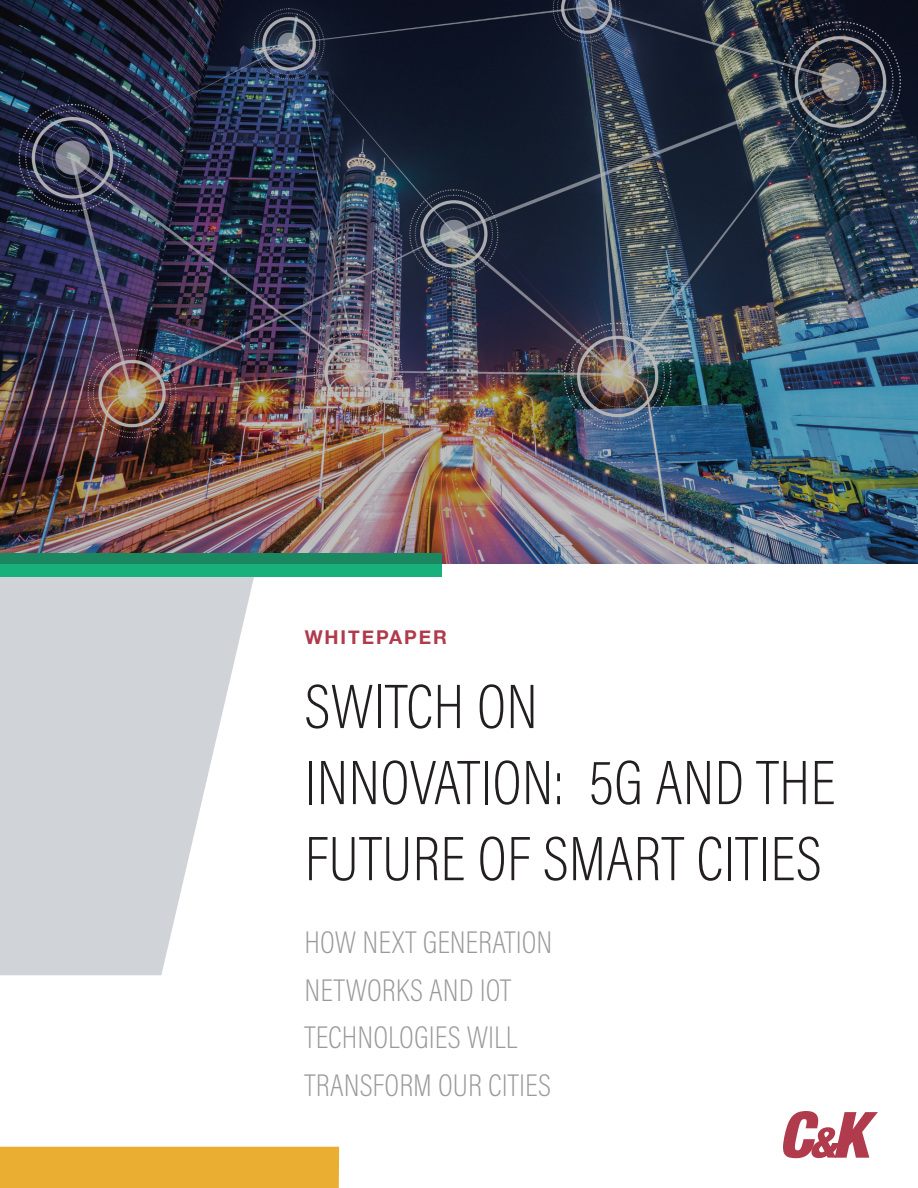
<style>
.page{position:relative;width:918px;height:1188px;background:#fff}
.page>*{position:absolute;margin:0;border:0;box-sizing:border-box;transform-origin:0 0}
.t1{font:200 63.45px/76.1px "Acumin Pro Cond";color:#231f20}
.t2{font:200 31.65px/47.5px "Acumin Pro Cond";color:#9a9a9a}
.t3{font:700 19.05px "Helvetica Neue";letter-spacing:.1em;color:#af3b4c}
</style>
<div class="page">
<div style="left:0;top:1147px;width:339px;height:41px;background:#eaae33"></div>
<svg style="left:0;top:577px;width:254px;height:398px;fill:#d0d4d9"></svg>
<div style="left:0;top:554px;width:441px;height:23px;background:#19b17b"></div>
<svg style="left:783px;top:1111px;width:95px;height:47px"></svg>
<img style="left:0;top:0;width:918px;height:563px">
<p class="t3" style="left:305px;top:622px;width:144px">WHITEPAPER</p>
<p class="t1" style="left:304px;top:667px;width:235px">SWITCH ON</p>
<p class="t1" style="left:304px;top:743px;width:532px">INNOVATION: 5G AND THE<br>FUTURE OF SMART CITIES</p>
<p class="t2" style="left:304px;top:918px;width:249px">HOW NEXT GENERATION<br>NETWORKS AND IOT<br>TECHNOLOGIES WILL<br>TRANSFORM OUR CITIES</p>
</div>
